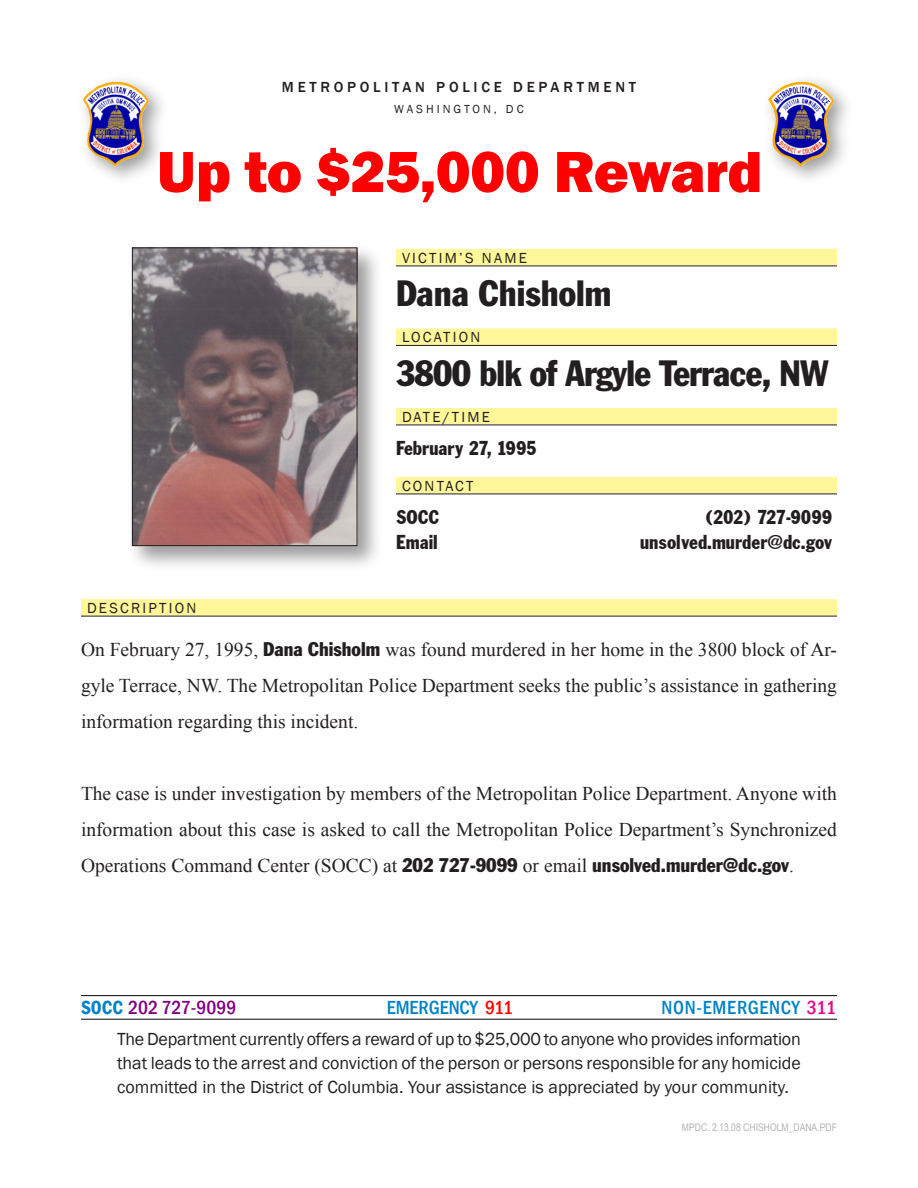
<style>
.page{position:relative;width:918px;height:1188px;background:#fff}
.page>*{position:absolute;margin:0;border:0;box-sizing:border-box;transform-origin:0 0}
.t1{font:800 60px "Franklin Gothic";letter-spacing:-.01em;color:#f00}
.name_location_data{font:condensed 36px "Franklin Gothic";letter-spacing:-.02em;color:#231f20}
.name_location_data-2{font:condensed 36px "Franklin Gothic";color:#231f20}
.other_details{font:21px "Franklin Cond Gothic";color:#231f20}
.other_details-2{font:21px "Franklin Cond Gothic";letter-spacing:-.025em;color:#231f20}
.body{font:19.5px/36px "Times New Roman";color:#231f20;text-align:justify}
.body-2{font:500 condensed 19.5px "Franklin Gothic";letter-spacing:.035em;color:#0082c8}
.body-3{font:500 condensed 19.5px "Franklin Gothic";color:#800080}
.body-4{font:500 condensed 19.5px "Franklin Gothic";color:#0082c8}
.reward_disclosure{font:18px/24px "Franklin Gothic";color:#231f20;text-align:justify}
.detail_section{font:15px "Franklin Gothic";letter-spacing:.15em;color:#231f20}
.t2{font:500 15px "Franklin Gothic";letter-spacing:.25em;color:#231f20}
.t3{font:12px "Franklin Gothic";letter-spacing:.25em;color:#231f20}
.body-5{font:10.5px "Arial Narrow";color:#b2b3b7}
.s1{font-family:"Franklin Gothic";font-stretch:condensed}
.s2{font-weight:600;color:#0082c8}
.s3{color:#f00}
.s4{color:#ed028c}
</style>
<div class="page">
<div style="left:74px;top:72px;width:97px;height:117px;background:#231f20;opacity:.45"></div>
<img style="left:83px;top:82px;width:67px;height:85px">
<div style="left:759px;top:72px;width:97px;height:117px;background:#231f20;opacity:.45"></div>
<img style="left:768px;top:82px;width:67px;height:85px">
<div style="left:81px;top:599px;width:756px;height:17px;background:#fff79a"></div>
<hr style="left:81px;top:616px;width:756px;height:1px;background:#231f20">
<div style="left:396px;top:249px;width:441px;height:17px;background:#fff79a"></div>
<hr style="left:396px;top:266px;width:441px;height:1px;background:#231f20">
<div style="left:396px;top:329px;width:441px;height:16px;background:#fff79a"></div>
<hr style="left:396px;top:345px;width:441px;height:1px;background:#231f20">
<div style="left:396px;top:408px;width:441px;height:17px;background:#fff79a"></div>
<hr style="left:396px;top:425px;width:441px;height:1px;background:#231f20">
<div style="left:396px;top:477px;width:441px;height:17px;background:#fff79a"></div>
<hr style="left:396px;top:494px;width:441px;height:1px;background:#231f20">
<div style="left:128px;top:243px;width:257px;height:328px;background:#231f20;opacity:.45"></div>
<img style="left:134px;top:250px;width:221px;height:294px">
<div style="left:132px;top:248px;width:225px;height:298px;border:1px solid #231f20"></div>
<hr style="left:81px;top:995px;width:756px;height:1px;background:#231f20">
<hr style="left:81px;top:1019px;width:756px;height:1px;background:#231f20">
<p class="t2" style="left:282px;top:77px;width:356px">METROPOLITAN POLICE DEPARTMENT</p>
<p class="t3" style="left:394px;top:102px;width:131px">WASHINGTON, DC</p>
<p class="t1" style="left:157px;top:133px;width:607px">Up to $25,000 Reward</p>
<p class="detail_section" style="left:402px;top:248px;width:125px">VICTIM’S NAME</p>
<p class="name_location_data-2" style="left:396px;top:271px;width:217px">Dana Chisholm</p>
<p class="detail_section" style="left:402px;top:328px;width:80px">LOCATION</p>
<p class="name_location_data" style="left:396px;top:351px;width:434px">3800 blk of Argyle Terrace, NW</p>
<p class="detail_section" style="left:402px;top:407px;width:88px">DATE /TIME</p>
<p class="other_details" style="left:396px;top:436px;width:142px">February 27, 1995</p>
<p class="detail_section" style="left:402px;top:476px;width:73px">CONTACT</p>
<p class="other_details" style="left:396px;top:505px;width:45px">SOCC</p>
<p class="other_details-2" style="left:705px;top:505px;width:129px">(202) 727-9099</p>
<p class="other_details" style="left:396px;top:530px;width:43px">Email</p>
<p class="other_details" style="left:640px;top:530px;width:194px">unsolved.murder@dc.gov</p>
<p class="detail_section" style="left:87px;top:598px;width:83px">Descri ption</p>
<p class="body" style="left:81px;top:631px;width:757px">On February 27, 1995, <span class="s1">Dana Chisholm</span> was found murdered in her home in the 3800 block of Ar&shy;gyle Terrace, NW. The Metropolitan Police Department seeks the public’s assistance in gathering information regarding this incident.</p>
<p class="body" style="left:81px;top:775px;width:757px">The case is under investigation by members of the Metropolitan Police Department. Anyone with information about this case is asked to call the Metropolitan Police Department’s Synchronized Operations Command Center (SOCC) at <span class="s1">202 727-9099</span> or email <span class="s1">unsolved.murder@dc.gov</span>.</p>
<p class="body-3" style="left:81px;top:995px;width:157px"><span class="s2">SOCC</span> 202 727-9099</p>
<p class="body-4" style="left:387px;top:995px;width:128px">EMERGENCY <span class="s3">911</span></p>
<p class="body-2" style="left:662px;top:995px;width:176px">NON-EMERGENCY <span class="s4">311</span></p>
<p class="reward_disclosure" style="left:117px;top:1028px;width:686px">The Department currently offers a reward of up to $25,000 to anyone who provides information that leads to the arrest and conviction of the person or persons responsible for any homicide committed in the District of Columbia. Your assistance is appreciated by your community.</p>
<p class="body-5" style="left:682px;top:1120px;width:157px">MPDC. 2.13.08 CHISHOLM_DANA.PDF</p>
</div>
